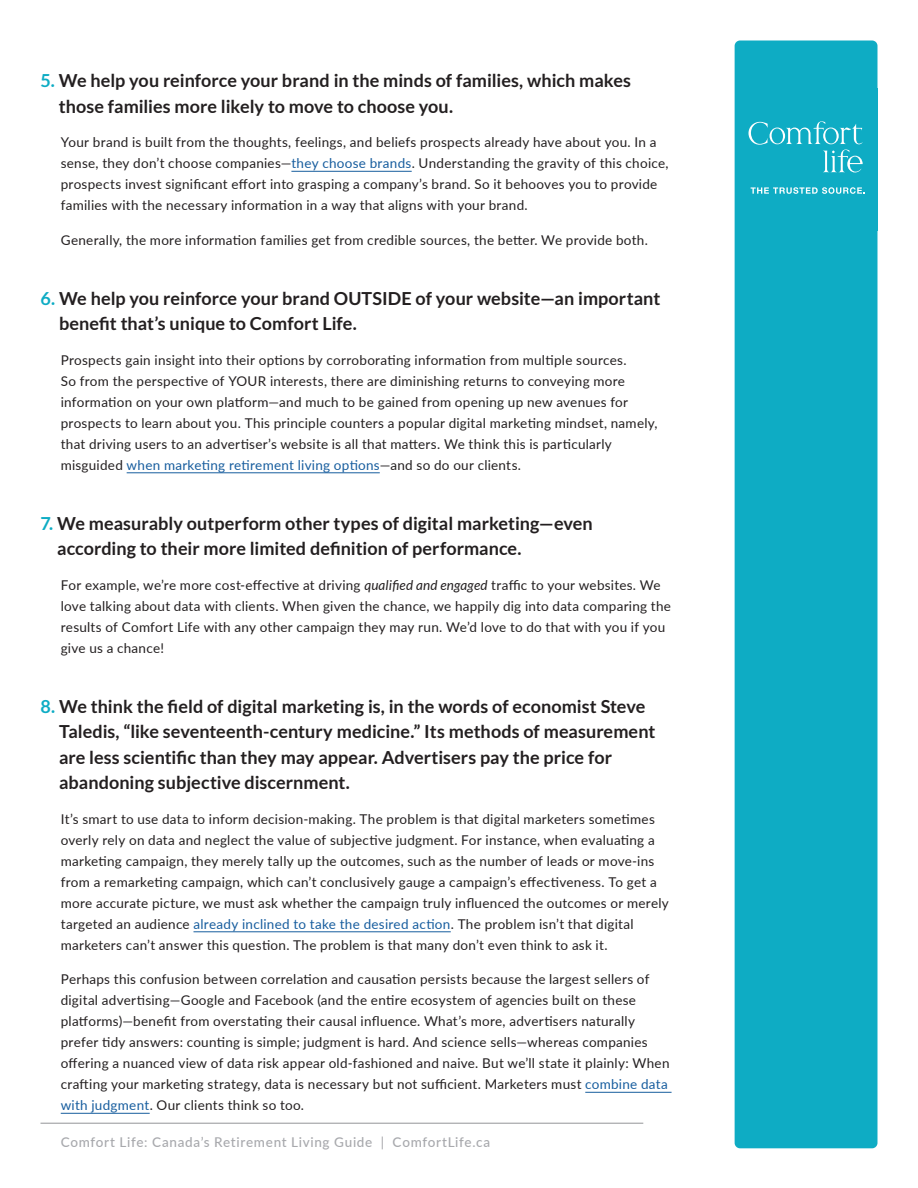
<style>
.page{position:relative;width:918px;height:1188px;background:#fff}
.page>*{position:absolute;margin:0;border:0;box-sizing:border-box;transform-origin:0 0}
.sub{font:700 18px/25.5px "Lato";color:#231f20}
.body{font:13.5px/21px "Lato";letter-spacing:.02em;color:#231f20}
.table-condensed{font:500 13.5px "Lato";letter-spacing:.05em;color:#a8a9ad}
.s1{color:#0eacc4}
.s2{color:#175d9e}
.s3{font-style:italic}
</style>
<div class="page">
<hr style="left:291px;top:171px;width:121px;height:1px;background:#175d9e">
<hr style="left:127px;top:472px;width:253px;height:1px;background:#175d9e">
<hr style="left:194px;top:931px;width:257px;height:1px;background:#175d9e">
<hr style="left:585px;top:1092px;width:87px;height:1px;background:#175d9e">
<hr style="left:61px;top:1113px;width:89px;height:1px;background:#175d9e">
<hr style="left:40px;top:1123px;width:603px;height:1px;background:#939598">
<div style="left:735px;top:40px;width:143px;height:1108px;background:#0eacc4;border-radius:5px"></div>
<svg style="left:751px;top:187px;width:114px;height:7px"></svg>
<svg style="left:748px;top:121px;width:115px;height:51px"></svg>
<p class="sub" style="left:59px;top:68px;width:574px;text-indent:-18px"><span class="s1">5.</span> We help you reinforce your brand in the minds of families, which makes those families more likely to move to choose you.</p>
<p class="body" style="left:61px;top:131px;width:609px">Your brand is built from the thoughts, feelings, and beliefs prospects already have about you. In a sense, they don’t choose companies—<span class="s2">they choose brands</span>. Understanding the gravity of this choice, prospects invest significant effort into grasping a company’s brand. So it behooves you to provide families with the necessary information in a way that aligns with your brand.</p>
<p class="body" style="left:61px;top:229px;width:589px">Generally, the more information families get from credible sources, the better. We provide both.</p>
<p class="sub" style="left:59px;top:285px;width:603px;text-indent:-19px"><span class="s1">6.</span> We help you reinforce your brand OUTSIDE of your website—an important benefit that’s unique to Comfort Life.</p>
<p class="body" style="left:61px;top:349px;width:598px">Prospects gain insight into their options by corroborating information from multiple sources.<br>So from the perspective of YOUR interests, there are diminishing returns to conveying more information on your own platform—and much to be gained from opening up new avenues for prospects to learn about you. This principle counters a popular digital marketing mindset, namely, that driving users to an advertiser’s website is all that matters. We think this is particularly misguided <span class="s2">when marketing retirement living options</span>—and so do our clients.</p>
<p class="sub" style="left:57px;top:510px;width:537px;text-indent:-17px"><span class="s1">7.</span> We measurably outperform other types of digital marketing—even according to their more limited definition of performance.</p>
<p class="body" style="left:61px;top:574px;width:612px">For example, we’re more cost-effective at driving <span class="s3">qualified and engaged</span> traffic to your websites. We love talking about data with clients. When given the chance, we happily dig into data comparing the results of Comfort Life with any other campaign they may run. We’d love to do that with you if you give us a chance!</p>
<p class="sub" style="left:59px;top:693px;width:598px;text-indent:-19px"><span class="s1">8.</span> We think the field of digital marketing is, in the words of economist Steve Taledis, “like seventeenth-century medicine.” Its methods of measurement are less scientific than they may appear. Advertisers pay the price for abandoning subjective discernment.</p>
<p class="body" style="left:61px;top:808px;width:610px">It’s smart to use data to inform decision-making. The problem is that digital marketers sometimes overly rely on data and neglect the value of subjective judgment. For instance, when evaluating a marketing campaign, they merely tally up the outcomes, such as the number of leads or move-ins from a remarketing campaign, which can’t conclusively gauge a campaign’s effectiveness. To get a more accurate picture, we must ask whether the campaign truly influenced the outcomes or merely targeted an audience <span class="s2">already inclined to take the desired action</span>. The problem isn’t that digital marketers can’t answer this question. The problem is that many don’t even think to ask it.</p>
<p class="body" style="left:61px;top:968px;width:610px">Perhaps this confusion between correlation and causation persists because the largest sellers of digital advertising—Google and Facebook (and the entire ecosystem of agencies built on these platforms)—benefit from overstating their causal influence. What’s more, advertisers naturally prefer tidy answers: counting is simple; judgment is hard. And science sells—whereas companies offering a nuanced view of data risk appear old-fashioned and naive. But we’ll state it plainly: When crafting your marketing strategy, data is necessary but not sufficient. Marketers must <span class="s2">combine data with judgment</span>. Our clients think so too.</p>
<p class="table-condensed" style="left:61px;top:1132px;width:431px">Comfort Life: Canada’s Retirement Living Guide | ComfortLife.ca</p>
</div>
